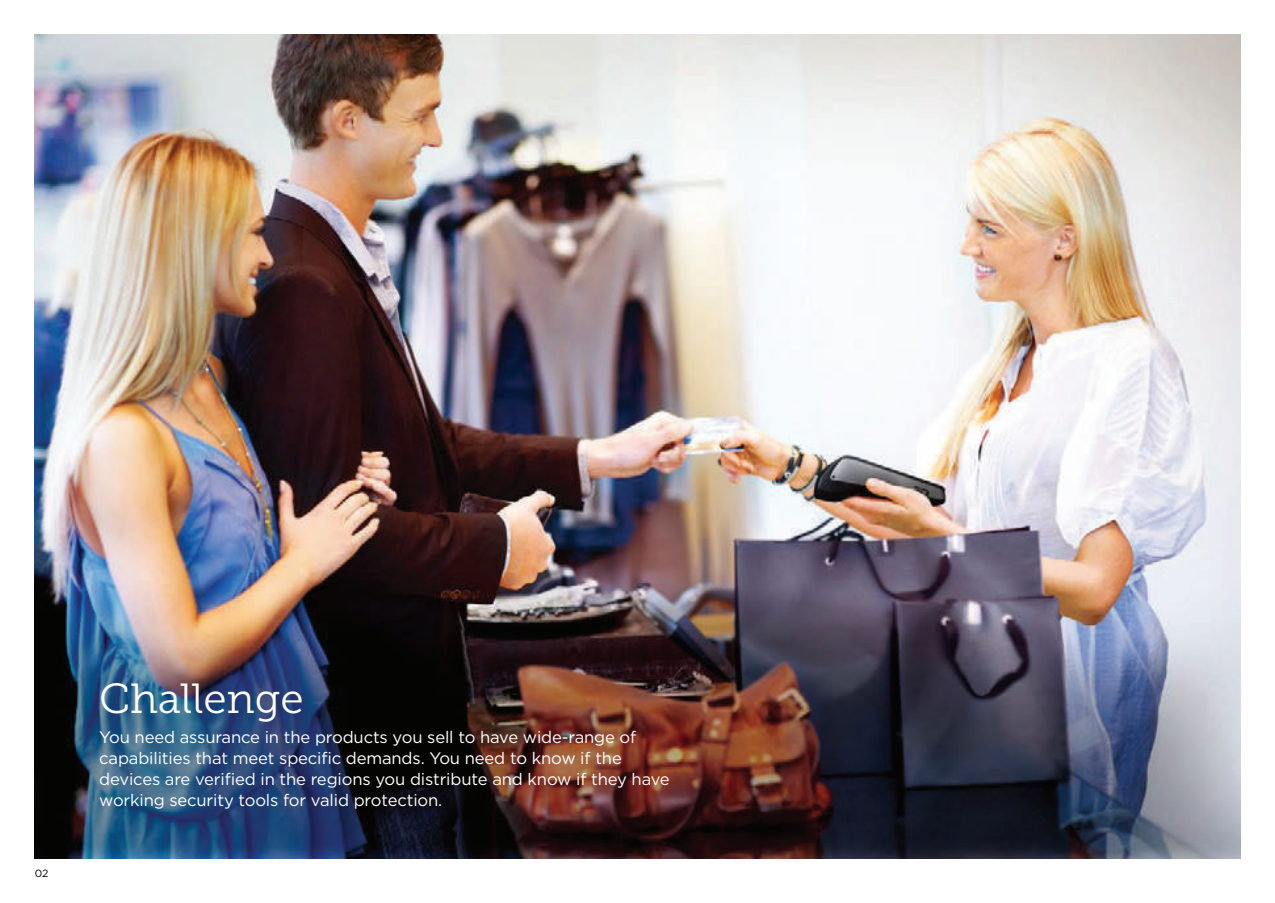
<style>
.page{position:relative;width:1275px;height:903px;background:#fff}
.page>*{position:absolute;margin:0;border:0;box-sizing:border-box;transform-origin:0 0}
.t1{font:42px "Museo Slab 300";color:#fff}
.t2{font:16.62px/21px "Gotham";letter-spacing:-.01em;color:#fff}
.t3{font:10.5px "Gotham";color:#050504}
</style>
<div class="page">
<img style="left:35px;top:35px;width:1205px;height:823px">
<p class="t3" style="left:35px;top:867px;width:15px">02</p>
<h1 class="t1" style="left:99px;top:675px;width:206px">Challenge</h1>
<p class="t2" style="left:99px;top:726px;width:572px">You need assurance in the products you sell to have wide-range of capabilities that meet specific demands. You need to know if the devices are verified in the regions you distribute and know if they have working security tools for valid protection.</p>
</div>
